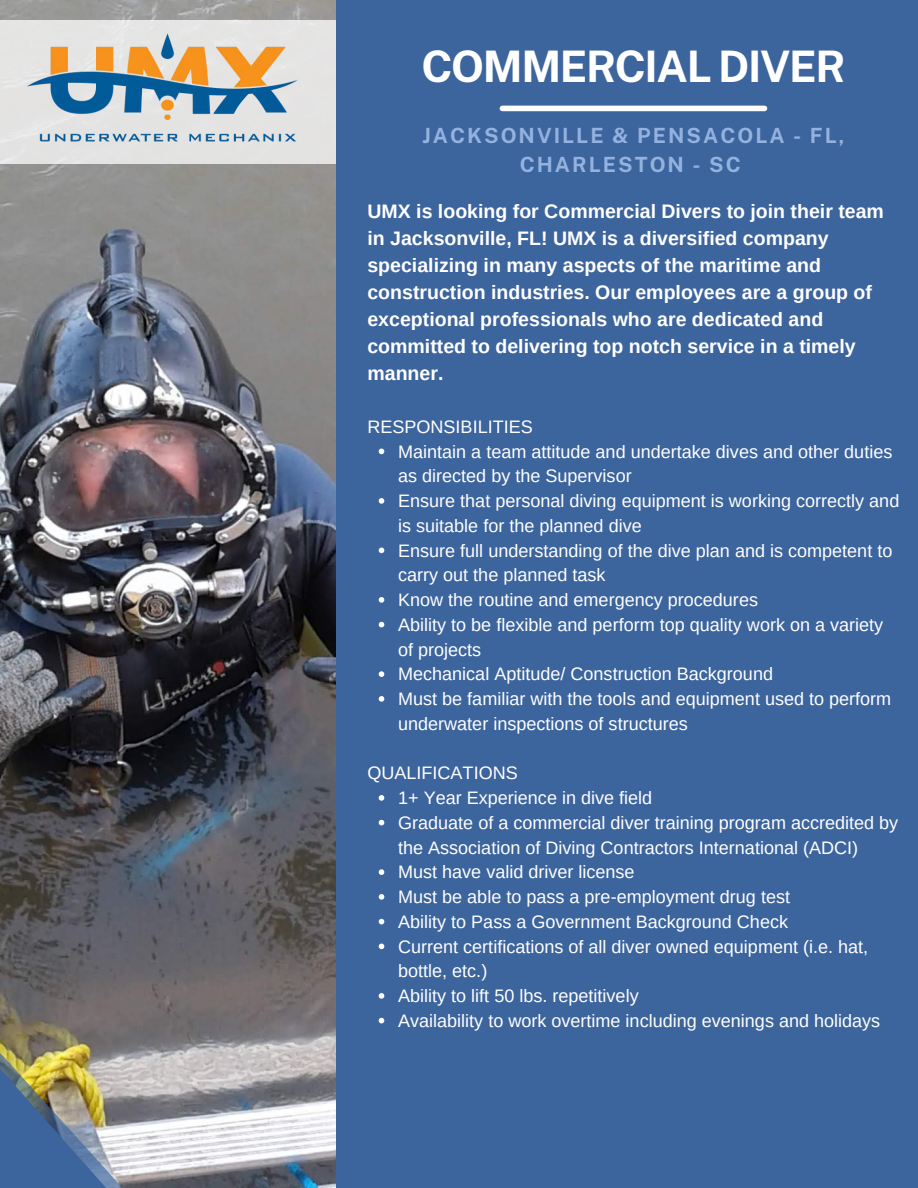
<style>
.page{position:relative;width:918px;height:1188px;background:#3c649d}
.page>*{position:absolute;margin:0;border:0;box-sizing:border-box;transform-origin:0 0}
.t1{font:700 43.5px "Public Sans";letter-spacing:-.035em;color:#fff}
.t2{font:700 21px/29.2px "Public Sans";letter-spacing:.095em;color:#93b2df;text-align:center}
.t3{font:700 19.5px/27px "Arimo";color:#fff}
.t4{font:18px/24.8px "Arimo";color:#fff}
</style>
<div class="page">
<img style="left:0;top:0;width:335px;height:1188px">
<div style="left:0;top:20px;width:336px;height:144px;background:#e4e3e3"></div>
<img style="left:24px;top:20px;width:274px;height:122px">
<img style="left:0;top:1006px;width:222px;height:182px">
<div style="left:502px;top:106px;width:263px;height:5px;background:#fff"></div>
<svg style="left:379px;top:449px;width:5px;height:5px"></svg>
<svg style="left:379px;top:498px;width:5px;height:6px"></svg>
<svg style="left:379px;top:548px;width:5px;height:5px"></svg>
<svg style="left:379px;top:597px;width:5px;height:6px"></svg>
<svg style="left:379px;top:622px;width:5px;height:5px"></svg>
<svg style="left:379px;top:671px;width:5px;height:6px"></svg>
<svg style="left:379px;top:696px;width:5px;height:6px"></svg>
<svg style="left:379px;top:795px;width:5px;height:6px"></svg>
<svg style="left:379px;top:820px;width:5px;height:5px"></svg>
<svg style="left:379px;top:869px;width:5px;height:6px"></svg>
<svg style="left:379px;top:894px;width:5px;height:6px"></svg>
<svg style="left:379px;top:919px;width:5px;height:5px"></svg>
<svg style="left:379px;top:944px;width:5px;height:5px"></svg>
<svg style="left:379px;top:993px;width:5px;height:6px"></svg>
<svg style="left:379px;top:1018px;width:5px;height:5px"></svg>
<h1 class="t1" style="left:421px;top:34px;width:426px">COMMERCIAL DIVER</h1>
<p class="t2" style="left:422px;top:119px;width:424px">JACKSONVILLE &amp; PENSACOLA - FL,<br>CHARLESTON - SC</p>
<p class="t3" style="left:367px;top:198px;width:518px">UMX is looking for Commercial Divers to join their team in Jacksonville, FL! UMX is a diversified company specializing in many aspects of the maritime and construction industries. Our employees are a group of exceptional professionals who are dedicated and committed to delivering top notch service in a timely manner.</p>
<p class="t4" style="left:367px;top:414px;width:167px">RESPONSIBILITIES</p>
<p class="t4" style="left:398px;top:439px;width:503px">Maintain a team attitude and undertake dives and other duties as directed by the Supervisor<br>Ensure that personal diving equipment is working correctly and is suitable for the planned dive<br>Ensure full understanding of the dive plan and is competent to carry out the planned task<br>Know the routine and emergency procedures<br>Ability to be flexible and perform top quality work on a variety of projects<br>Mechanical Aptitude/ Construction Background<br>Must be familiar with the tools and equipment used to perform underwater inspections of structures</p>
<p class="t4" style="left:367px;top:761px;width:152px">QUALIFICATIONS</p>
<p class="t4" style="left:398px;top:786px;width:502px">1+ Year Experience in dive field<br>Graduate of a commercial diver training program accredited by the Association of Diving Contractors International (ADCI)<br>Must have valid driver license<br>Must be able to pass a pre-employment drug test<br>Ability to Pass a Government Background Check<br>Current certifications of all diver owned equipment (i.e. hat, bottle, etc.)<br>Ability to lift 50 lbs. repetitively<br>Availability to work overtime including evenings and holidays</p>
</div>
